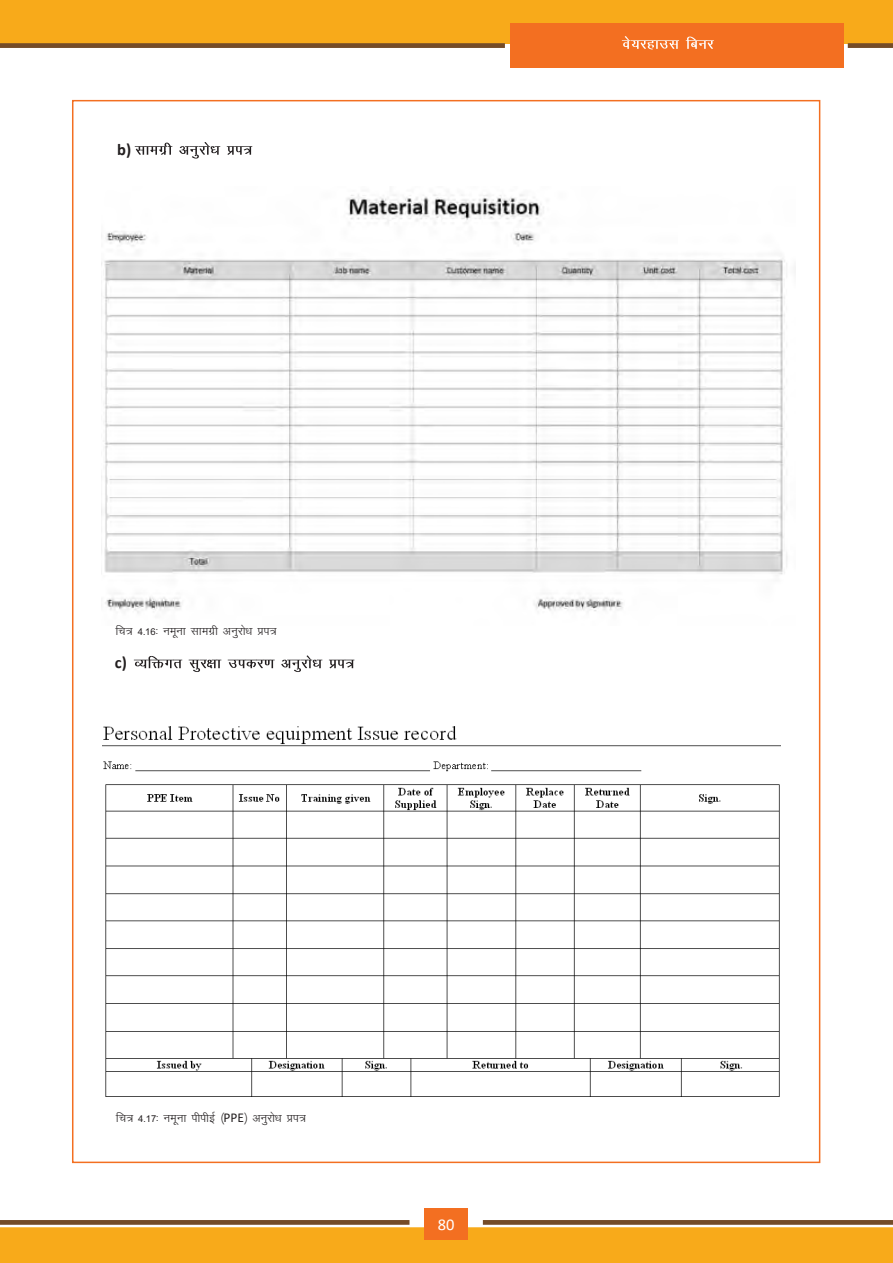
<style>
.page{position:relative;width:893px;height:1263px;background:#fff}
.page>*{position:absolute;margin:0;border:0;box-sizing:border-box;transform-origin:0 0}
.t1{font:700 16.5px "Calibri";color:#231f20}
.t2{font:16.5px "Calibri";color:#fff}
.t3{font:13.5px "Kruti Dev 010";color:#231f20}
.s1{font-family:"Calibri"}
</style>
<div class="page">
<div style="left:0;top:0;width:893px;height:43px;background:#f8aa1a"></div>
<div style="left:0;top:43px;width:505px;height:5px;background:#754c28"></div>
<div style="left:848px;top:43px;width:45px;height:5px;background:#754c28"></div>
<div style="left:510px;top:23px;width:333px;height:44px;background:#f36f21"></div>
<img style="left:101px;top:194px;width:686px;height:419px">
<img style="left:103px;top:726px;width:678px;height:371px">
<svg style="left:135px;top:143px;width:37px;height:12px"></svg>
<svg style="left:179px;top:142px;width:41px;height:17px"></svg>
<svg style="left:227px;top:146px;width:25px;height:9px"></svg>
<svg style="left:134px;top:656px;width:48px;height:12px"></svg>
<svg style="left:189px;top:660px;width:32px;height:12px"></svg>
<svg style="left:228px;top:660px;width:47px;height:8px"></svg>
<svg style="left:281px;top:655px;width:41px;height:17px"></svg>
<svg style="left:329px;top:660px;width:25px;height:8px"></svg>
<svg style="left:622px;top:36px;width:57px;height:13px"></svg>
<svg style="left:686px;top:37px;width:28px;height:12px"></svg>
<div style="left:424px;top:1209px;width:44px;height:31px;background:#f36f21"></div>
<svg style="left:0;top:1220px;width:893px;height:43px"></svg>
<div style="left:0;top:1220px;width:409px;height:5px;background:#754c28"></div>
<p class="t1" style="left:117px;top:138px;width:16px">b)</p>
<p class="t3" style="left:115px;top:624px;width:163px">fp= 4-16% uewuk lkexzh vuqjks/k çi=</p>
<p class="t1" style="left:115px;top:651px;width:14px">c)</p>
<p class="t3" style="left:116px;top:1111px;width:192px">fp= 4-17% uewuk ihihbZ ¼<span class="s1">PPE</span>½ vuqjks/k çi=</p>
<p class="t2" style="left:438px;top:1213px;width:18px">80</p>
</div>
